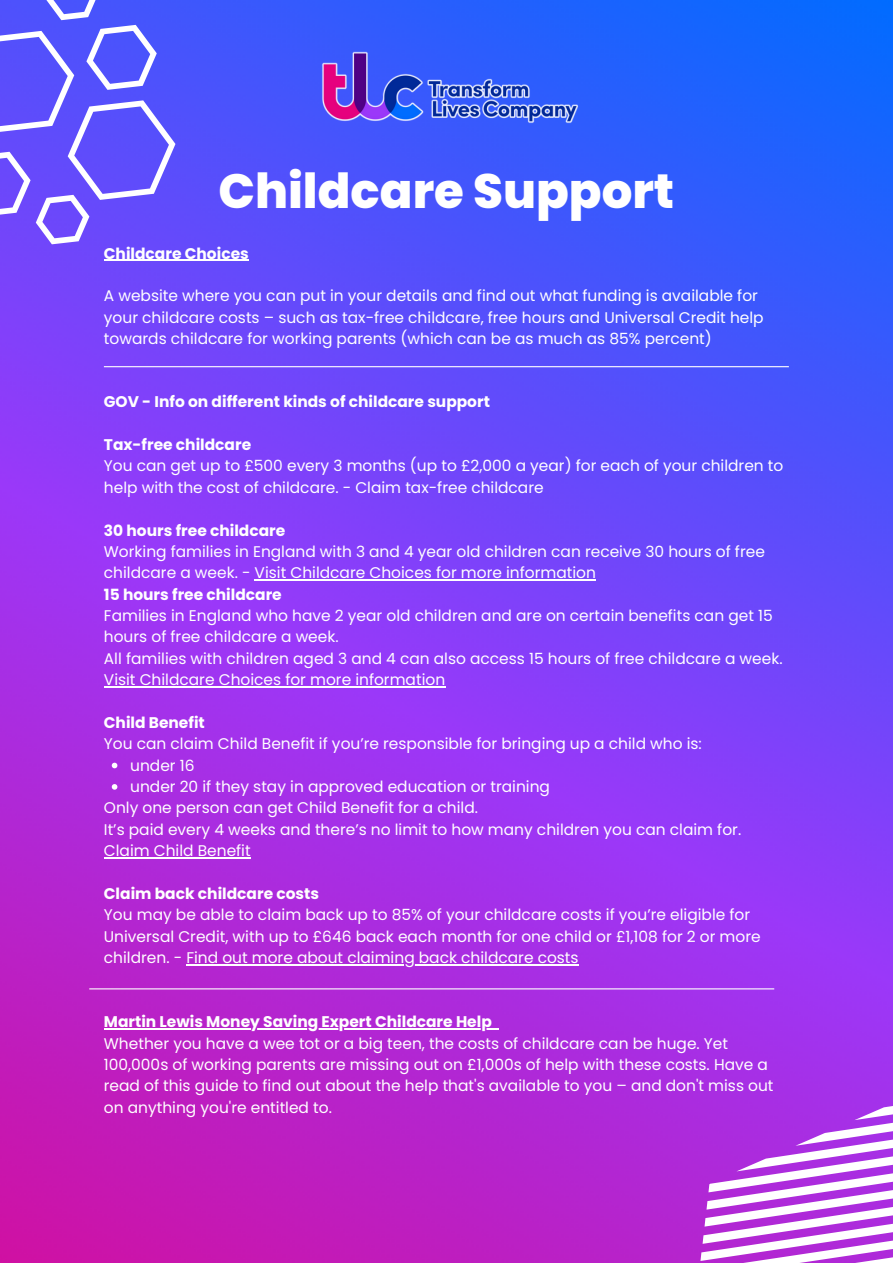
<style>
.page{position:relative;width:893px;height:1264px;background:#fff}
.page>*{position:absolute;margin:0;border:0;box-sizing:border-box;transform-origin:0 0}
.t1{font:800 48.15px "Poppins";color:#fff}
.t2{font:15.45px/21.3px "Poppins";color:#fff}
.t3{font:700 15.45px "Poppins";color:#fff}
</style>
<div class="page">
<img style="left:0;top:0;width:892px;height:1262px">
<img style="left:270px;top:42px;width:353px;height:94px">
<svg style="left:683px;top:1092px;width:209px;height:170px"></svg>
<svg style="left:0;top:0;width:175px;height:244px;background:#6f64fb"></svg>
<hr style="left:104px;top:260px;width:145px;height:1px;background:#fff">
<svg style="left:112px;top:762px;width:5px;height:6px"></svg>
<svg style="left:112px;top:784px;width:5px;height:5px"></svg>
<hr style="left:254px;top:579px;width:342px;height:1px;background:#fff">
<hr style="left:104px;top:686px;width:341px;height:1px;background:#fff">
<hr style="left:104px;top:857px;width:147px;height:1px;background:#fff">
<hr style="left:194px;top:964px;width:384px;height:1px;background:#fff">
<hr style="left:104px;top:366px;width:684px;height:1px;background:#fff">
<hr style="left:89px;top:988px;width:685px;height:1px;background:#fff">
<hr style="left:104px;top:1028px;width:388px;height:1px;background:#fff">
<p class="t1" style="left:218px;top:158px;width:457px">Childcare Support</p>
<p class="t3" style="left:104px;top:242px;width:146px">Childcare Choices</p>
<p class="t2" style="left:104px;top:285px;width:661px">A website where you can put in your details and find out what funding is available for your childcare costs – such as tax-free childcare, free hours and Universal Credit help towards childcare for working parents (which can be as much as 85% percent)</p>
<p class="t3" style="left:104px;top:391px;width:387px">GOV - Info on different kinds of childcare support</p>
<p class="t3" style="left:104px;top:434px;width:149px">Tax-free childcare</p>
<p class="t2" style="left:104px;top:455px;width:681px">You can get up to £500 every 3 months (up to £2,000 a year) for each of your children to help with the cost of childcare. - Claim tax-free childcare</p>
<p class="t3" style="left:104px;top:519px;width:183px">30 hours free childcare</p>
<p class="t2" style="left:104px;top:541px;width:662px">Working families in England with 3 and 4 year old children can receive 30 hours of free childcare a week. - Visit Childcare Choices for more information</p>
<p class="t3" style="left:104px;top:583px;width:179px">15 hours free childcare</p>
<p class="t2" style="left:104px;top:605px;width:670px">Families in England who have 2 year old children and are on certain benefits can get 15 hours of free childcare a week.</p>
<p class="t2" style="left:104px;top:647px;width:680px">All families with children aged 3 and 4 can also access 15 hours of free childcare a week.</p>
<p class="t2" style="left:104px;top:669px;width:343px">Visit Childcare Choices for more information</p>
<p class="t3" style="left:104px;top:711px;width:102px">Child Benefit</p>
<p class="t2" style="left:104px;top:733px;width:599px">You can claim Child Benefit if you’re responsible for bringing up a child who is:</p>
<p class="t2" style="left:130px;top:754px;width:66px">under 16</p>
<p class="t2" style="left:130px;top:775px;width:421px">under 20 if they stay in approved education or training</p>
<p class="t2" style="left:104px;top:797px;width:375px">Only one person can get Child Benefit for a child.</p>
<p class="t2" style="left:104px;top:818px;width:638px">It’s paid every 4 weeks and there’s no limit to how many children you can claim for.</p>
<p class="t2" style="left:104px;top:840px;width:148px">Claim Child Benefit</p>
<p class="t3" style="left:104px;top:882px;width:217px">Claim back childcare costs</p>
<p class="t2" style="left:104px;top:904px;width:658px">You may be able to claim back up to 85% of your childcare costs if you’re eligible for<br>Universal Credit, with up to £646 back each month for one child or £1,108 for 2 or more children. - Find out more about claiming back childcare costs</p>
<p class="t3" style="left:104px;top:1011px;width:389px">Martin Lewis Money Saving Expert Childcare Help</p>
<p class="t2" style="left:104px;top:1032px;width:671px">Whether you have a wee tot or a big teen, the costs of childcare can be huge. Yet 100,000s of working parents are missing out on £1,000s of help with these costs. Have a read of this guide to find out about the help that's available to you – and don't miss out on anything you're entitled to.</p>
</div>
